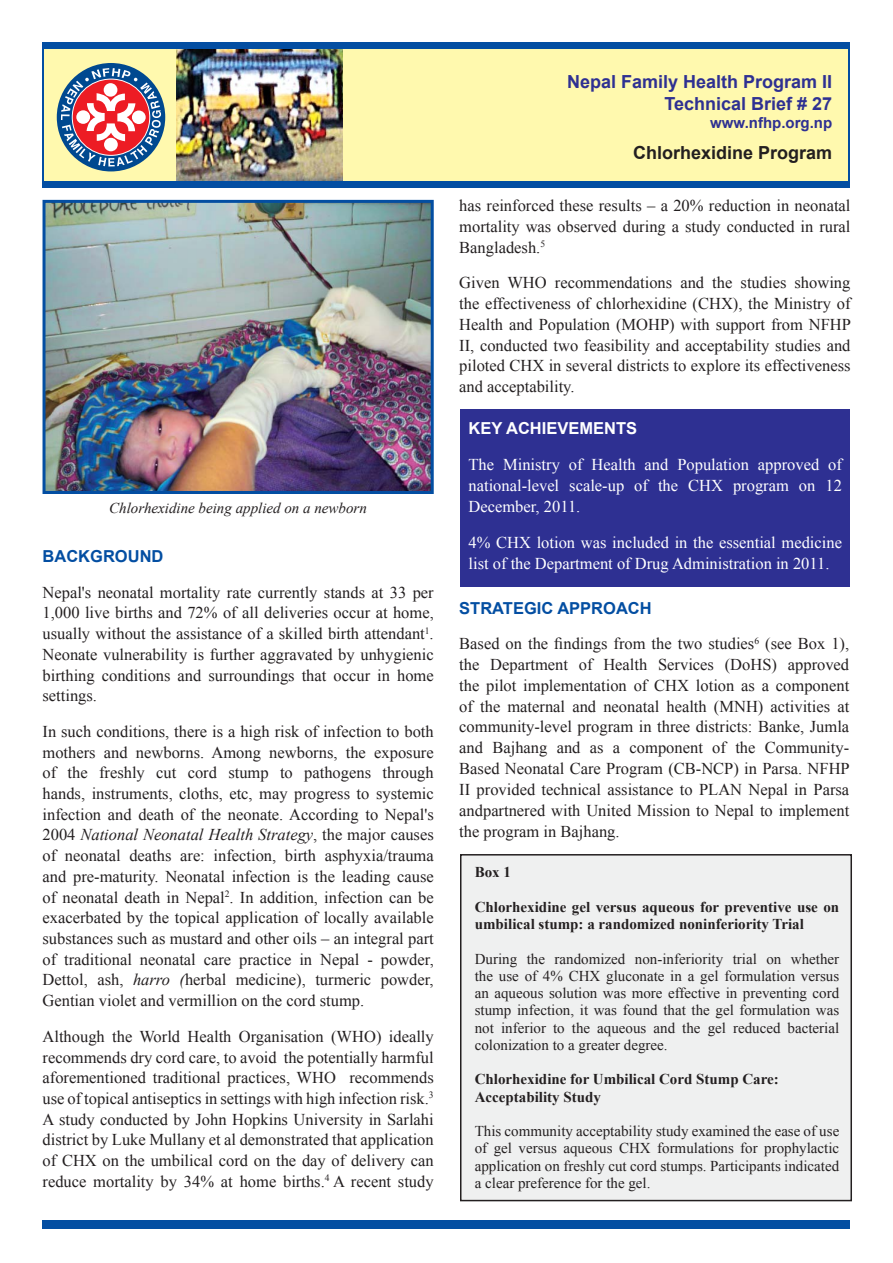
<style>
.page{position:relative;width:893px;height:1263px;background:#fff}
.page>*{position:absolute;margin:0;border:0;box-sizing:border-box;transform-origin:0 0}
.t1{font:700 18px/21.6px "Arial";color:#2e3092;text-align:right}
.t2{font:700 18px "Arial";color:#231f20}
.t3{font:16.5px/20.7px "Times New Roman";color:#231f20;text-align:justify}
.t4{font:16.5px/21px "Times New Roman";color:#fff;text-align:justify}
.t5{font:700 16.5px "Arial";color:#034ea2}
.t6{font:700 16.5px "Arial";color:#fff}
.t7{font:15px/17.2px "Times New Roman";color:#231f20;text-align:justify}
.t8{font:700 15px/17.2px "Times New Roman";color:#231f20}
.t9{font:italic 15px "Times New Roman";color:#231f20}
.t10{font:700 15px "Arial";color:#2e3092}
.s1{font-style:italic}
</style>
<div class="page">
<div style="left:43px;top:43px;width:807px;height:145px;background:#034ea2"></div>
<div style="left:45px;top:50px;width:803px;height:131px;background:#fff9ae"></div>
<div style="left:57px;top:63px;width:108px;height:108px;background:#004990;border-radius:50%"></div>
<svg style="left:61px;top:68px;width:100px;height:98px"></svg>
<img style="left:176px;top:50px;width:167px;height:131px">
<div style="left:42px;top:1220px;width:808px;height:9px;background:#034ea2"></div>
<img style="left:47px;top:204px;width:383px;height:286px">
<div style="left:43px;top:200px;width:391px;height:294px;border:3px solid #034ea2"></div>
<div style="left:460px;top:409px;width:389px;height:178px;background:#2e3092"></div>
<div style="left:461px;top:855px;width:390px;height:345px;background:#eff0f0"></div>
<div style="left:460px;top:854px;width:392px;height:347px;border:2px solid #231f20"></div>
<p class="t9" style="left:109px;top:499px;width:259px">Chlorhexidine being applied on a newborn</p>
<p class="t5" style="left:43px;top:547px;width:122px">BACKGROUND</p>
<p class="t3" style="left:43px;top:582px;width:393px">Nepal's neonatal mortality rate currently stands at 33 per 1,000 live births and 72% of all deliveries occur at home, usually without the assistance of a skilled birth attendant<sup>1</sup>.<br>Neonate vulnerability is further aggravated by unhygienic birthing conditions and surroundings that occur in home settings.</p>
<p class="t3" style="left:43px;top:721px;width:393px">In such conditions, there is a high risk of infection to both mothers and newborns. Among newborns, the exposure of the freshly cut cord stump to pathogens through hands, instruments, cloths, etc, may progress to systemic infection and death of the neonate. According to Nepal's 2004 <span class="s1">National Neonatal Health Strategy</span>, the major causes of neonatal deaths are: infection, birth asphyxia/trauma and pre-maturity. Neonatal infection is the leading cause of neonatal death in Nepal<sup>2</sup>. In addition, infection can be exacerbated by the topical application of locally available substances such as mustard and other oils – an integral part of traditional neonatal care practice in Nepal - powder, Dettol, ash, <span class="s1">harro (</span>herbal medicine), turmeric powder, Gentian violet and vermillion on the cord stump.</p>
<p class="t3" style="left:43px;top:1026px;width:393px">Although the World Health Organisation (WHO) ideally recommends dry cord care, to avoid the potentially harmful aforementioned traditional practices, WHO recommends use of topical antiseptics in settings with high infection risk.<sup>3<br></sup>A study conducted by John Hopkins University in Sarlahi district by Luke Mullany et al demonstrated that application of CHX on the umbilical cord on the day of delivery can reduce mortality by 34% at home births.<sup>4</sup> A recent study</p>
<p class="t1" style="left:567px;top:71px;width:267px">Nepal Family Health Program II<br>Technical Brief # 27</p>
<p class="t10" style="left:710px;top:114px;width:123px">www.nfhp.org.np</p>
<p class="t2" style="left:633px;top:143px;width:201px">Chlorhexidine Program</p>
<p class="t3" style="left:459px;top:195px;width:393px">has reinforced these results – a 20% reduction in neonatal mortality was observed during a study conducted in rural Bangladesh.<sup>5</sup></p>
<p class="t3" style="left:459px;top:272px;width:393px">Given WHO recommendations and the studies showing the effectiveness of chlorhexidine (CHX), the Ministry of Health and Population (MOHP) with support from NFHP II, conducted two feasibility and acceptability studies and piloted CHX in several districts to explore its effectiveness and acceptability.</p>
<p class="t6" style="left:468px;top:419px;width:170px">KEY ACHIEVEMENTS</p>
<p class="t4" style="left:468px;top:454px;width:375px">The Ministry of Health and Population approved of national-level scale-up of the CHX program on 12<br>December, 2011.</p>
<p class="t4" style="left:468px;top:532px;width:375px">4% CHX lotion was included in the essential medicine list of the Department of Drug Administration in 2011.</p>
<p class="t5" style="left:459px;top:599px;width:194px">STRATEGIC APPROACH</p>
<p class="t3" style="left:459px;top:633px;width:392px">Based on the findings from the two studies<sup>6</sup> (see Box 1), the Department of Health Services (DoHS) approved the pilot implementation of CHX lotion as a component of the maternal and neonatal health (MNH) activities at community-level program in three districts: Banke, Jumla and Bajhang and as a component of the Community-Based Neonatal Care Program (CB-NCP) in Parsa. NFHP II provided technical assistance to PLAN Nepal in Parsa andpartnered with United Mission to Nepal to implement the program in Bajhang.</p>
<p class="t8" style="left:475px;top:864px;width:38px">Box 1</p>
<p class="t8" style="left:475px;top:898px;width:366px">Chlorhexidine gel versus aqueous for preventive use on umbilical stump: a randomized noninferiority Trial</p>
<p class="t7" style="left:475px;top:950px;width:366px">During the randomized non-inferiority trial on whether the use of 4% CHX gluconate in a gel formulation versus an aqueous solution was more effective in preventing cord stump infection, it was found that the gel formulation was not inferior to the aqueous and the gel reduced bacterial colonization to a greater degree.</p>
<p class="t8" style="left:475px;top:1071px;width:306px">Chlorhexidine for Umbilical Cord Stump Care:<br>Acceptability Study</p>
<p class="t7" style="left:475px;top:1122px;width:366px">This community acceptability study examined the ease of use of gel versus aqueous CHX formulations for prophylactic application on freshly cut cord stumps. Participants indicated a clear preference for the gel.</p>
</div>
